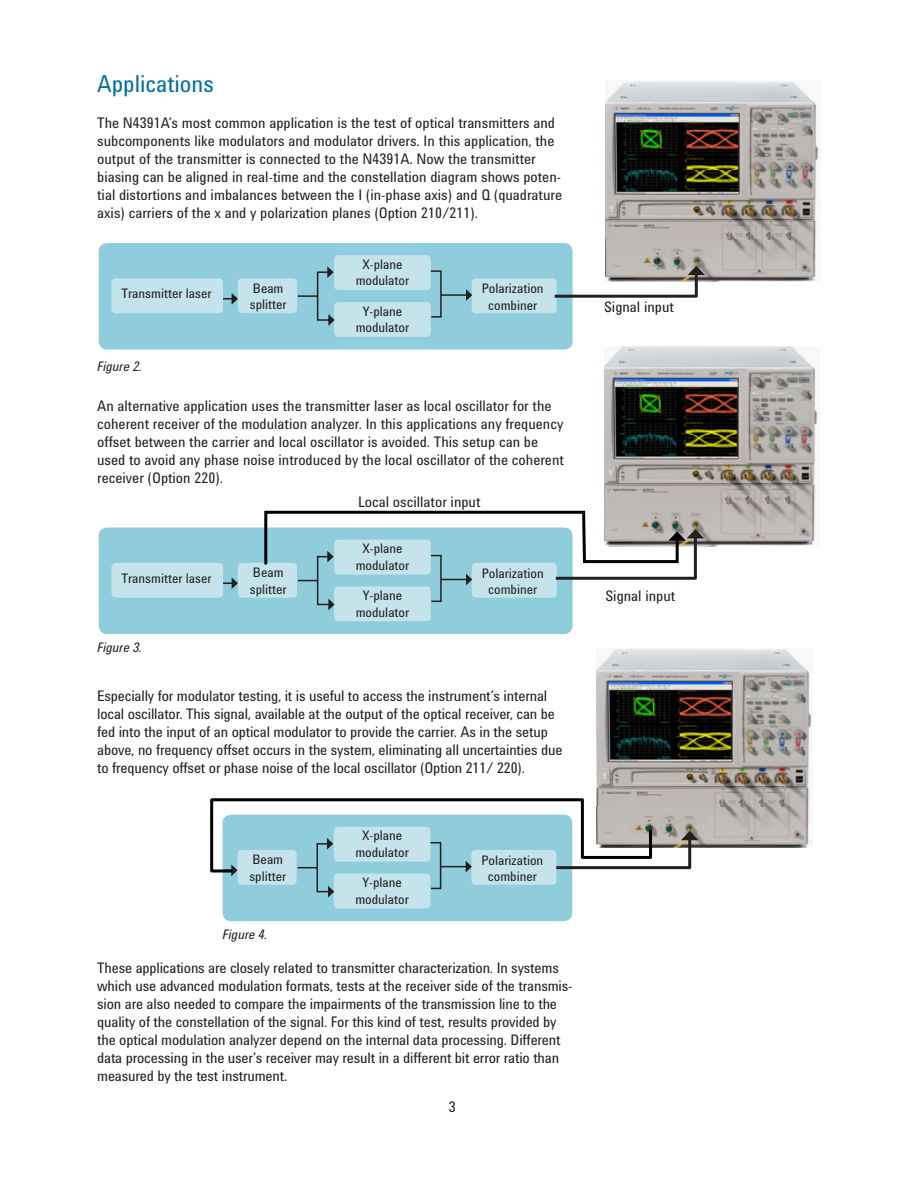
<style>
.page{position:relative;width:918px;height:1188px;background:#fff}
.page>*{position:absolute;margin:0;border:0;box-sizing:border-box;transform-origin:0 0}
.t1{font:24px "Agilent Condensed CFF";color:#00709d}
.t2{font:15px/18px "Agilent Condensed CFF";letter-spacing:-.01em;color:#231f20}
.t3{font:13.5px/16.5px "Agilent Condensed CFF";color:#231f20;text-align:center}
.t4{font:italic 13.5px "Agilent Condensed CFF";color:#231f20}
</style>
<div class="page">
<img style="left:606px;top:81px;width:214px;height:201px">
<div style="left:99px;top:243px;width:474px;height:107px;background:#8fcddc;border-radius:9px"></div>
<div style="left:111px;top:278px;width:112px;height:35px;background:#c4e3ea;border-radius:4px"></div>
<div style="left:334px;top:255px;width:97px;height:35px;background:#c4e3ea;border-radius:4px"></div>
<div style="left:334px;top:302px;width:97px;height:35px;background:#c4e3ea;border-radius:4px"></div>
<div style="left:472px;top:278px;width:85px;height:35px;background:#c4e3ea;border-radius:4px"></div>
<div style="left:238px;top:278px;width:59px;height:35px;background:#c4e3ea;border-radius:4px"></div>
<svg style="left:223px;top:293px;width:15px;height:12px"></svg>
<svg style="left:296px;top:266px;width:39px;height:60px"></svg>
<svg style="left:430px;top:270px;width:42px;height:48px"></svg>
<svg style="left:552px;top:266px;width:153px;height:33px"></svg>
<img style="left:604px;top:346px;width:214px;height:200px">
<div style="left:99px;top:528px;width:474px;height:106px;background:#8fcddc;border-radius:9px"></div>
<div style="left:111px;top:563px;width:112px;height:35px;background:#c4e3ea;border-radius:4px"></div>
<div style="left:334px;top:586px;width:97px;height:35px;background:#c4e3ea;border-radius:4px"></div>
<div style="left:238px;top:563px;width:59px;height:35px;background:#c4e3ea;border-radius:4px"></div>
<svg style="left:223px;top:577px;width:15px;height:12px"></svg>
<svg style="left:263px;top:509px;width:441px;height:101px"></svg>
<div style="left:223px;top:815px;width:349px;height:106px;background:#8fcddc;border-radius:9px"></div>
<div style="left:334px;top:874px;width:96px;height:34px;background:#c4e3ea;border-radius:4px"></div>
<img style="left:597px;top:649px;width:215px;height:199px">
<svg style="left:210px;top:797px;width:488px;height:100px"></svg>
<h1 class="t1" style="left:97px;top:75px;width:118px">Applications</h1>
<p class="t2" style="left:97px;top:115px;width:466px">The N4391A’s most common application is the test of optical transmitters and subcomponents like modulators and modulator drivers. In this application, the output of the transmitter is connected to the N4391A. Now the transmitter biasing can be aligned in real-time and the constellation diagram shows poten&shy;tial distortions and imbalances between the I (in-phase axis) and Q (quadrature axis) carriers of the x and y polarization planes (Option 210/211).</p>
<p class="t3" style="left:121px;top:287px;width:92px">Transmitter laser</p>
<p class="t3" style="left:250px;top:281px;width:38px;text-align:left">Beam splitter</p>
<p class="t4" style="left:97px;top:361px;width:46px">Figure 2.</p>
<p class="t3" style="left:356px;top:257px;width:55px">X-plane modulator</p>
<p class="t3" style="left:356px;top:304px;width:55px">Y-plane modulator</p>
<p class="t3" style="left:482px;top:282px;width:64px">Polarization combiner</p>
<p class="t2" style="left:97px;top:398px;width:468px">An alternative application uses the transmitter laser as local oscillator for the coherent receiver of the modulation analyzer. In this applications any frequency offset between the carrier and local oscillator is avoided. This setup can be used to avoid any phase noise introduced by the local oscillator of the coherent receiver (Option 220).</p>
<p class="t3" style="left:121px;top:572px;width:92px">Transmitter laser</p>
<p class="t3" style="left:250px;top:566px;width:38px;text-align:left">Beam splitter</p>
<p class="t4" style="left:97px;top:643px;width:46px">Figure 3.</p>
<p class="t2" style="left:358px;top:495px;width:124px">Local oscillator input</p>
<p class="t3" style="left:356px;top:542px;width:55px">X-plane modulator</p>
<p class="t3" style="left:356px;top:589px;width:55px">Y-plane modulator</p>
<p class="t3" style="left:482px;top:566px;width:64px">Polarization combiner</p>
<p class="t2" style="left:97px;top:689px;width:467px">Especially for modulator testing, it is useful to access the instrument’s internal local oscillator. This signal, available at the output of the optical receiver, can be fed into the input of an optical modulator to provide the carrier. As in the setup above, no frequency offset occurs in the system, eliminating all uncertainties due to frequency offset or phase noise of the local oscillator (Option 211/ 220).</p>
<p class="t3" style="left:249px;top:853px;width:38px;text-align:left">Beam splitter</p>
<p class="t4" style="left:223px;top:929px;width:46px">Figure 4.</p>
<p class="t3" style="left:355px;top:829px;width:55px">X-plane modulator</p>
<p class="t3" style="left:355px;top:876px;width:55px">Y-plane modulator</p>
<p class="t3" style="left:481px;top:853px;width:64px">Polarization combiner</p>
<p class="t2" style="left:97px;top:960px;width:477px">These applications are closely related to transmitter characterization. In systems which use advanced modulation formats, tests at the receiver side of the transmis&shy;sion are also needed to compare the impairments of the transmission line to the quality of the constellation of the signal. For this kind of test, results provided by the optical modulation analyzer depend on the internal data processing. Different data processing in the user’s receiver may result in a different bit error ratio than measured by the test instrument.</p>
<p class="t2" style="left:449px;top:1100px;width:8px">3</p>
<p class="t2" style="left:604px;top:300px;width:71px">Signal input</p>
<p class="t2" style="left:605px;top:588px;width:71px">Signal input</p>
</div>
